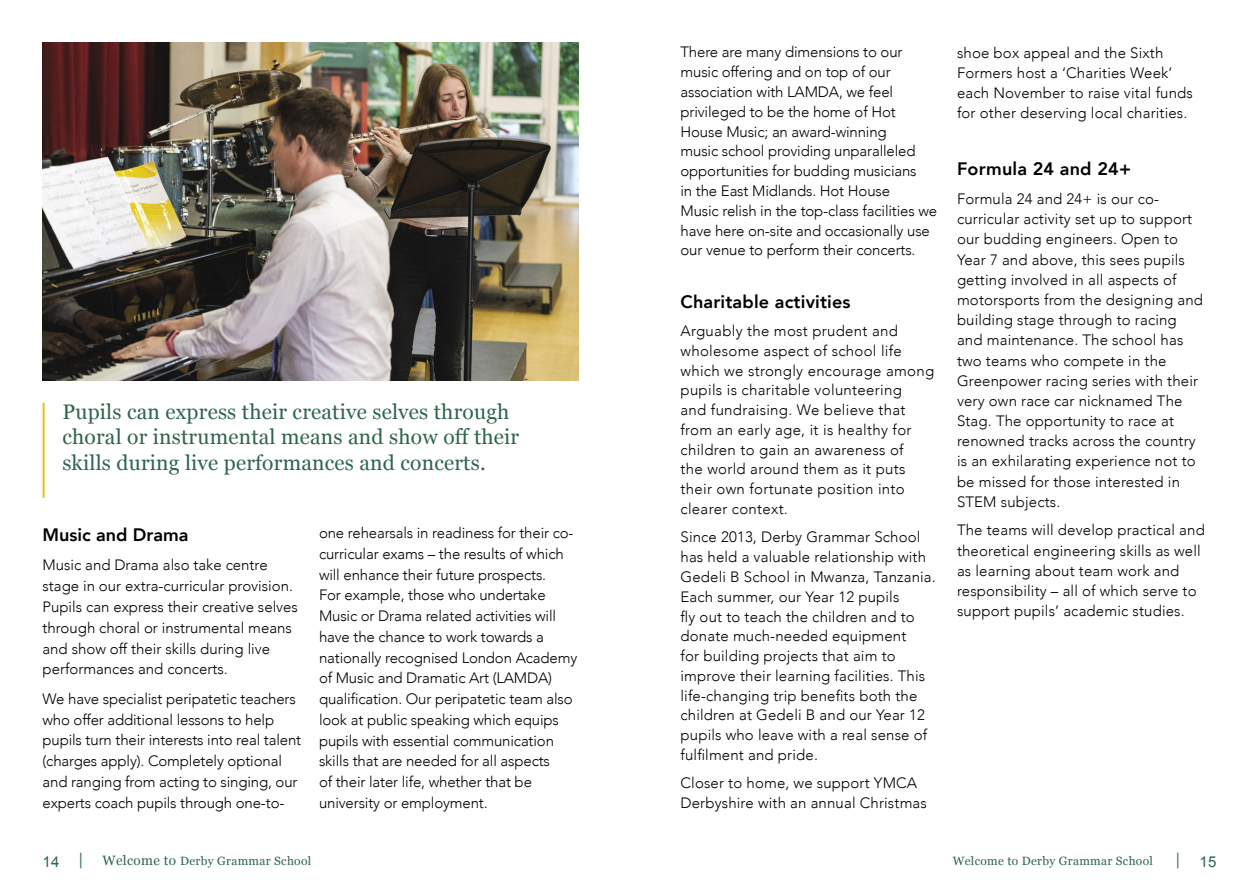
<style>
.page{position:relative;width:1259px;height:893px;background:#fff}
.page>*{position:absolute;margin:0;border:0;box-sizing:border-box;transform-origin:0 0}
.t1{font:21px/25.5px "Georgia";letter-spacing:.01em;color:#2e654b}
.t2{font:800 18px "Avenir";letter-spacing:.01em;color:#000}
.t3{font:300 15px/20.1px "Avenir";letter-spacing:.01em;color:#000}
.t4{font:300 15px/20.7px "Avenir";letter-spacing:-.01em;color:#000}
.t5{font:15px "Arial";color:#2e654b}
.t6{font:12px "Georgia";letter-spacing:.025em;color:#2e654b}
.s1{font-family:"Georgia";font-size:16.5px}
.s2{font-size:13.5px}
</style>
<div class="page">
<img style="left:43px;top:43px;width:535px;height:338px">
<hr style="left:43px;top:403px;width:2px;height:95px;background:#e7c420">
<h1 class="t1" style="left:62px;top:398px;width:458px">Pupils can express their creative selves through choral or instrumental means and show off their skills during live performances and concerts.</h1>
<p class="t2" style="left:43px;top:521px;width:147px">Music and Drama</p>
<p class="t3" style="left:43px;top:555px;width:257px;line-height:20.9px">Music and Drama also take centre stage in our extra-curricular provision.<br>Pupils can express their creative selves through choral or instrumental means and show off their skills during live performances and concerts.</p>
<p class="t4" style="left:43px;top:688px;width:260px">We have specialist peripatetic teachers who offer additional lessons to help pupils turn their interests into real talent (charges apply). Completely optional and ranging from acting to singing, our experts coach pupils through one-to-</p>
<p class="t4" style="left:319px;top:522px;width:260px">one rehearsals in readiness for their co&shy;curricular exams – the results of which will enhance their future prospects.<br>For example, those who undertake Music or Drama related activities will have the chance to work towards a nationally recognised London Academy of Music and Dramatic Art (LAMDA) qualification. Our peripatetic team also look at public speaking which equips pupils with essential communication skills that are needed for all aspects<br>of their later life, whether that be university or employment.</p>
<p class="t4" style="left:680px;top:42px;width:258px;line-height:19.8px">There are many dimensions to our music offering and on top of our association with LAMDA, we feel privileged to be the home of Hot House Music; an award-winning<br>music school providing unparalleled opportunities for budding musicians<br>in the East Midlands. Hot House<br>Music relish in the top-class facilities we have here on-site and occasionally use our venue to perform their concerts.</p>
<p class="t2" style="left:680px;top:287px;width:172px">Charitable activities</p>
<p class="t3" style="left:680px;top:321px;width:255px">Arguably the most prudent and wholesome aspect of school life which we strongly encourage among pupils is charitable volunteering<br>and fundraising. We believe that from an early age, it is healthy for children to gain an awareness of<br>the world around them as it puts their own fortunate position into clearer context.</p>
<p class="t3" style="left:680px;top:527px;width:257px">Since 2013, Derby Grammar School has held a valuable relationship with Gedeli B School in Mwanza, Tanzania.<br>Each summer, our Year 12 pupils<br>fly out to teach the children and to donate much-needed equipment<br>for building projects that aim to improve their learning facilities. This life-changing trip benefits both the children at Gedeli B and our Year 12 pupils who leave with a real sense of fulfilment and pride.</p>
<p class="t3" style="left:680px;top:773px;width:248px">Closer to home, we support YMCA<br>Derbyshire with an annual Christmas</p>
<p class="t3" style="left:957px;top:42px;width:237px">shoe box appeal and the Sixth Formers host a ‘Charities Week’ each November to raise vital funds for other deserving local charities.</p>
<p class="t2" style="left:957px;top:155px;width:175px">Formula 24 and 24+</p>
<p class="t3" style="left:957px;top:189px;width:247px">Formula 24 and 24+ is our co&shy;curricular activity set up to support our budding engineers. Open to<br>Year 7 and above, this sees pupils getting involved in all aspects of motorsports from the designing and building stage through to racing and maintenance. The school has two teams who compete in the<br>Greenpower racing series with their very own race car nicknamed The<br>Stag. The opportunity to race at renowned tracks across the country is an exhilarating experience not to be missed for those interested in<br>STEM subjects.</p>
<p class="t3" style="left:957px;top:520px;width:249px">The teams will develop practical and theoretical engineering skills as well as learning about team work and responsibility – all of which serve to support pupils’ academic studies.</p>
<p class="t5" style="left:43px;top:852px;width:43px">14 <span class="s1">|</span></p>
<p class="t6" style="left:102px;top:852px;width:210px"><span class="s2">Welcome to</span> Derby Grammar School</p>
<p class="t6" style="left:953px;top:852px;width:202px">Welcome to Derby Grammar School</p>
<p class="t5" style="left:1174px;top:852px;width:43px"><span class="s1">|</span> 15</p>
</div>
